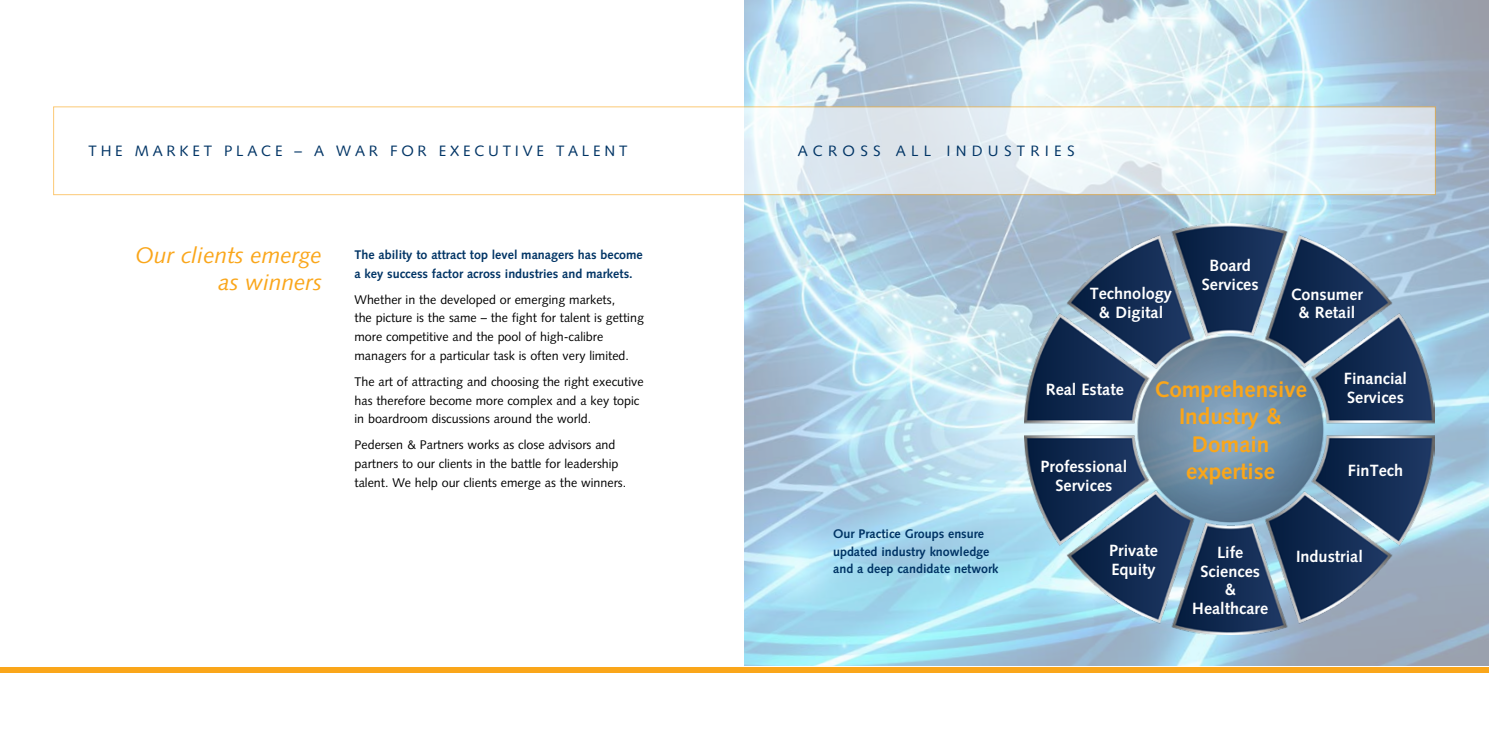
<style>
.page{position:relative;width:1489px;height:745px;background:#fff}
.page>*{position:absolute;margin:0;border:0;box-sizing:border-box;transform-origin:0 0}
.t1{font:700 22.5px/27.5px "Syntax";color:#faa61a;text-align:center}
.t2{font:italic 22.5px/27.5px "Syntax";color:#faa61a;text-align:right}
.t3{font:700 16.25px/18.8px "Syntax";color:#fff;text-align:center}
.t4{font:15px "Syntax";letter-spacing:.25em;color:#003465}
.t5{font:15px "Syntax";letter-spacing:.35em;color:#003465}
.t6{font:12.5px/18.8px "Syntax";color:#000}
.t7{font:700 12.5px/17.5px "Syntax";color:#003465}
</style>
<div class="page">
<div style="left:0;top:666px;width:744px;height:5px;background:#faa61a"></div>
<img style="left:744px;top:0;width:744px;height:666px">
<img style="left:1024px;top:224px;width:410px;height:410px">
<svg style="left:53px;top:106px;width:1382px;height:89px"></svg>
<div style="left:744px;top:666px;width:744px;height:5px;background:#faa61a"></div>
<p class="t4" style="left:89px;top:142px;width:540px">THE MARKET PLACE – A WAR FOR EXECUTIVE TALENT</p>
<p class="t5" style="left:797px;top:142px;width:278px">ACROSS ALL INDUSTRIES</p>
<h1 class="t2" style="left:135px;top:241px;width:188px">Our clients emerge as winners</h1>
<p class="t7" style="left:354px;top:245px;width:290px;line-height:18.8px">The ability to attract top level managers has become a key success factor across industries and markets.</p>
<p class="t6" style="left:354px;top:290px;width:291px">Whether in the developed or emerging markets,<br>the picture is the same – the fight for talent is getting more competitive and the pool of high-calibre managers for a particular task is often very limited.</p>
<p class="t6" style="left:354px;top:372px;width:290px">The art of attracting and choosing the right executive has therefore become more complex and a key topic in boardroom discussions around the world.</p>
<p class="t6" style="left:354px;top:435px;width:273px">Pedersen &amp; Partners works as close advisors and partners to our clients in the battle for leadership talent. We help our clients emerge as the winners.</p>
<p class="t7" style="left:833px;top:525px;width:167px">Our Practice Groups ensure updated industry knowledge and a deep candidate network</p>
<h2 class="t3" style="left:1089px;top:284px;width:84px">Technology &amp; Digital</h2>
<h2 class="t3" style="left:1201px;top:256px;width:58px">Board<br>Services</h2>
<h2 class="t3" style="left:1290px;top:284px;width:74px">Consumer &amp; Retail</h2>
<h2 class="t3" style="left:1045px;top:380px;width:80px">Real Estate</h2>
<h2 class="t3" style="left:1040px;top:456px;width:88px">Professional<br>Services</h2>
<h1 class="t1" style="left:1154px;top:375px;width:154px">Comprehensive<br>Industry &amp;<br>Domain expertise</h1>
<h2 class="t3" style="left:1343px;top:369px;width:65px;text-align:left">Financial<br>Services</h2>
<h2 class="t3" style="left:1347px;top:461px;width:57px">FinTech</h2>
<h2 class="t3" style="left:1109px;top:540px;width:50px;text-align:left">Private<br>Equity</h2>
<h2 class="t3" style="left:1192px;top:542px;width:77px">Life<br>Sciences<br>&amp;<br>Healthcare</h2>
<h2 class="t3" style="left:1295px;top:547px;width:68px">Industrial</h2>
</div>
